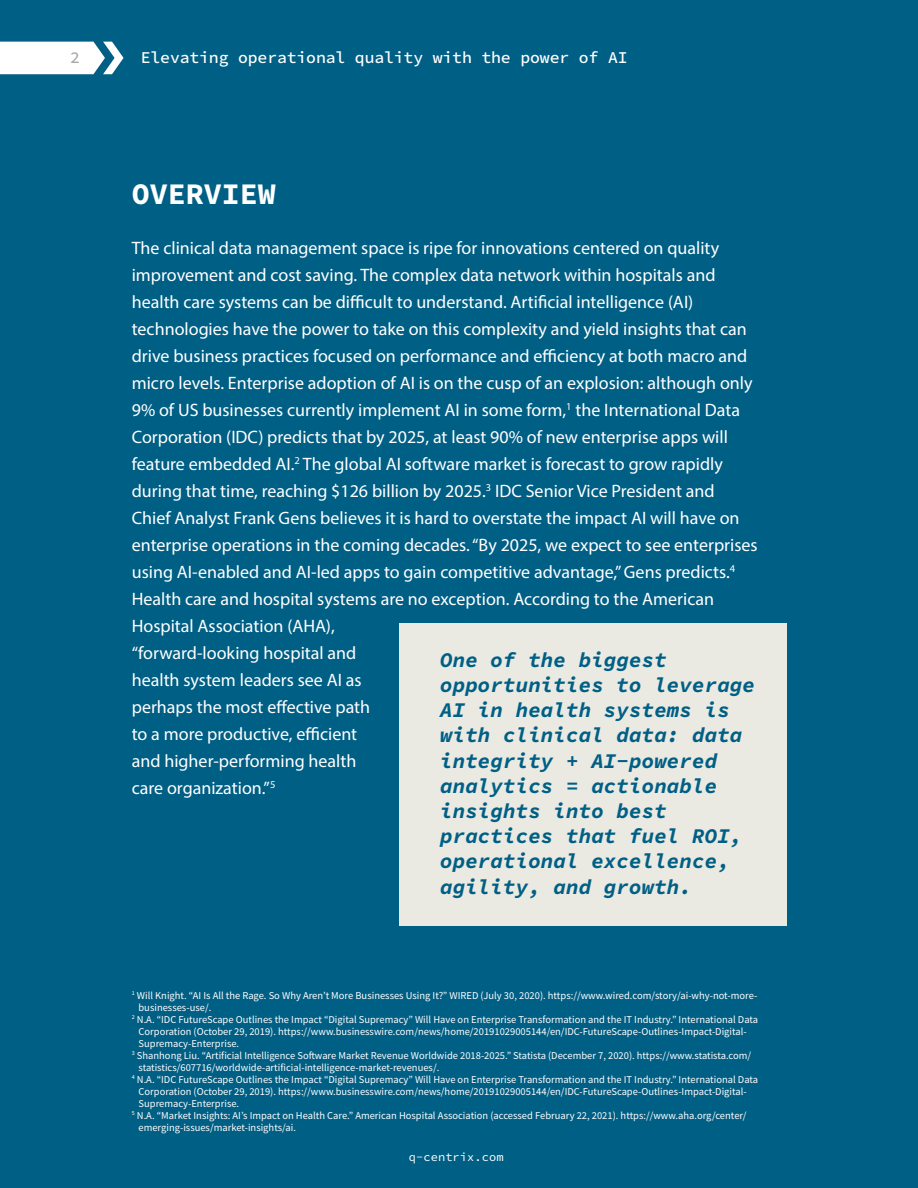
<style>
.page{position:relative;width:918px;height:1188px;background:#005f85}
.page>*{position:absolute;margin:0;border:0;box-sizing:border-box;transform-origin:0 0}
.t1{font:30px "Source Code Variable";color:#fff}
.t2{font:italic 21px/25.2px "Source Code Variable";color:#005f85}
.t3{font:18px/27px "Myriad Pro";color:#fff}
.t4{font:16.5px "Source Code Variable";letter-spacing:-.01em;color:#fff}
.t5{font:16.5px "Source Code Variable";color:#a8a8aa}
.t6{font:12px "Source Code Variable";letter-spacing:.01em;color:#fff}
.t7{font:10.5px "Source Sans Pro";color:#fff}
</style>
<div class="page">
<svg style="left:0;top:42px;width:124px;height:32px;background:#deeaef"></svg>
<div style="left:399px;top:623px;width:387px;height:303px;background:#eae9e2"></div>
<p class="t5" style="left:70px;top:45px;width:11px">2</p>
<p class="t4" style="left:141px;top:45px;width:488px">Elevating operational quality with the power of AI</p>
<h1 class="t1" style="left:132px;top:172px;width:146px">OVERVIEW</h1>
<p class="t3" style="left:132px;top:234px;width:627px">The clinical data management space is ripe for innovations centered on quality improvement and cost saving. The complex data network within hospitals and health care systems can be difficult to understand. Artificial intelligence (AI) technologies have the power to take on this complexity and yield insights that can drive business practices focused on performance and efficiency at both macro and micro levels. Enterprise adoption of AI is on the cusp of an explosion: although only 9% of US businesses currently implement AI in some form,<sup>1</sup> the International Data Corporation (IDC) predicts that by 2025, at least 90% of new enterprise apps will feature embedded AI.<sup>2</sup> The global AI software market is forecast to grow rapidly during that time, reaching $126 billion by 2025.<sup>3</sup> IDC Senior Vice President and Chief Analyst Frank Gens believes it is hard to overstate the impact AI will have on enterprise operations in the coming decades. “By 2025, we expect to see enterprises using AI-enabled and AI-led apps to gain competitive advantage,” Gens predicts.<sup>4<br></sup>Health care and hospital systems are no exception. According to the American Hospital Association (AHA),<br>“forward-looking hospital and<br>health system leaders see AI as<br>perhaps the most effective path<br>to a more productive, efficient<br>and higher-performing health<br>care organization.”<sup>5</sup></p>
<p class="t2" style="left:440px;top:648px;width:317px">One of the biggest opportunities to leverage<br>AI in health systems is with clinical data: data integrity + AI-powered analytics = actionable insights into best practices that fuel ROI, operational excellence, agility, and growth.</p>
<p class="t7" style="left:132px;top:988px;width:627px"><sup>1</sup> Will Knight. “AI Is All the Rage. So Why Aren’t More Businesses Using It?” WIRED (July 30, 2020). https://www.wired.com/story/ai-why-not-more-</p>
<p class="t7" style="left:139px;top:1000px;width:74px">businesses-use/.</p>
<p class="t7" style="left:132px;top:1012px;width:628px"><sup>2</sup> N.A. “IDC FutureScape Outlines the Impact “Digital Supremacy” Will Have on Enterprise Transformation and the IT Industry.” International Data</p>
<p class="t7" style="left:139px;top:1024px;width:610px">Corporation (October 29, 2019). https://www.businesswire.com/news/home/20191029005144/en/IDC-FutureScape-Outlines-Impact-Digital-</p>
<p class="t7" style="left:139px;top:1036px;width:102px">Supremacy-Enterprise.</p>
<p class="t7" style="left:132px;top:1048px;width:621px"><sup>3</sup> Shanhong Liu. “Artificial Intelligence Software Market Revenue Worldwide 2018-2025.” Statista (December 7, 2020). https://www.statista.com/</p>
<p class="t7" style="left:139px;top:1060px;width:302px">statistics/607716/worldwide-artificial-intelligence-market-revenues/.</p>
<p class="t7" style="left:132px;top:1072px;width:628px"><sup>4</sup> N.A. “IDC FutureScape Outlines the Impact “Digital Supremacy” Will Have on Enterprise Transformation and the IT Industry.” International Data</p>
<p class="t7" style="left:139px;top:1084px;width:610px">Corporation (October 29, 2019). https://www.businesswire.com/news/home/20191029005144/en/IDC-FutureScape-Outlines-Impact-Digital-</p>
<p class="t7" style="left:139px;top:1096px;width:102px">Supremacy-Enterprise.</p>
<p class="t7" style="left:132px;top:1108px;width:616px"><sup>5</sup> N.A. “Market Insights: AI’s Impact on Health Care.” American Hospital Association (accessed February 22, 2021). https://www.aha.org/center/</p>
<p class="t7" style="left:139px;top:1120px;width:159px">emerging-issues/market-insights/ai.</p>
<p class="t6" style="left:409px;top:1149px;width:97px">q-centrix.com</p>
</div>
